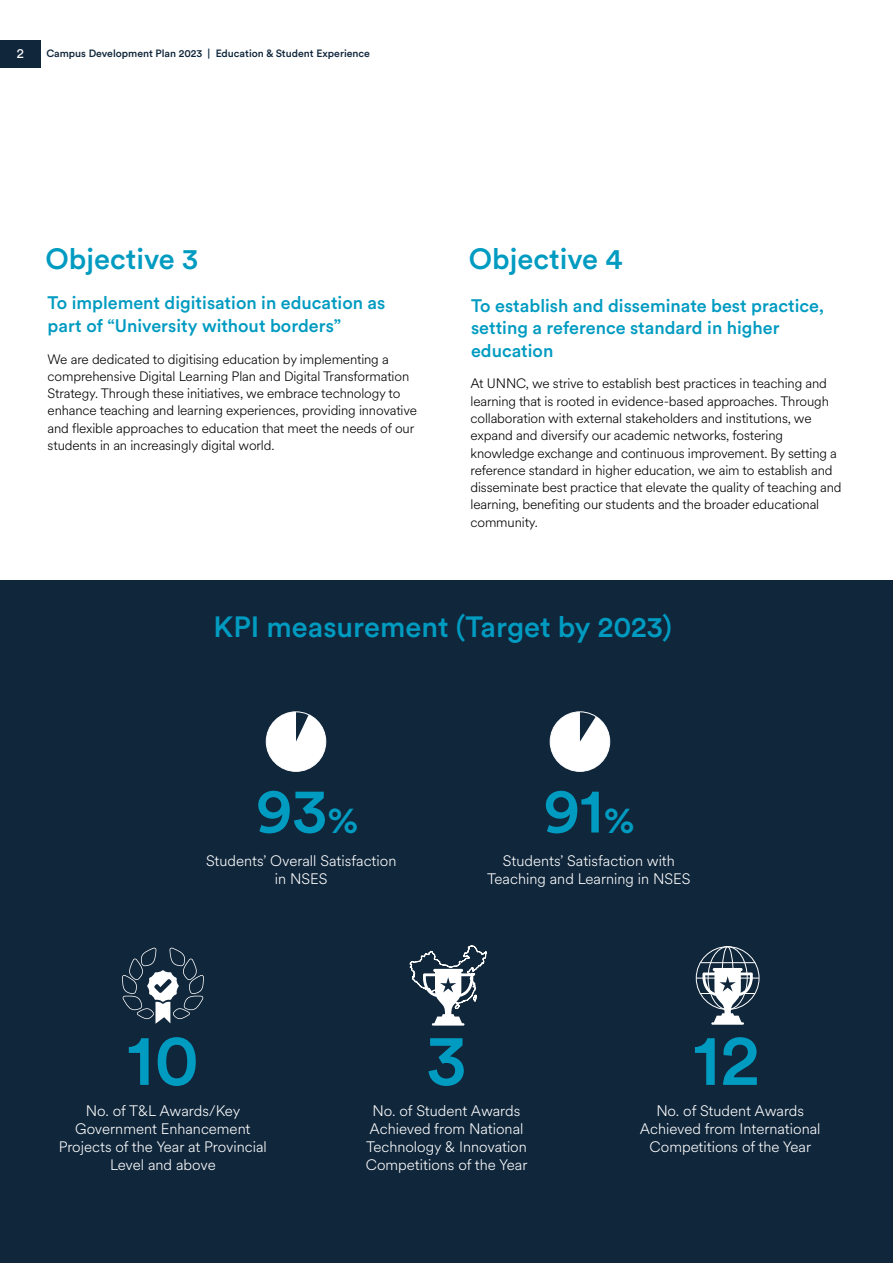
<style>
.page{position:relative;width:893px;height:1263px;background:#fff}
.page>*{position:absolute;margin:0;border:0;box-sizing:border-box;transform-origin:0 0}
.t1{font:500 72px "Circular Std";color:#009bc1}
.t2{font:500 63px "Circular Std";color:#009bc1}
.t3{font:500 29.1px "Circular Std";color:#009bc1}
.t4{font:500 18px/22.5px "Circular Std";color:#009bc1}
.t5{font:300 15px/18px "Circular Spotify Text";color:#fff;text-align:center}
.t6{font:300 13.5px/17.2px "Circular Spotify Text";letter-spacing:-.01em;color:#000}
.t7{font:13.5px "Circular Std";color:#fff}
.t8{font:500 10.5px "Circular Std";color:#10263b}
.s1{font-size:37.5px}
</style>
<div class="page">
<div style="left:0;top:40px;width:41px;height:27px;background:#10263b"></div>
<div style="left:0;top:580px;width:893px;height:683px;background:#10263b"></div>
<svg style="left:122px;top:948px;width:82px;height:76px"></svg>
<svg style="left:410px;top:945px;width:77px;height:80px"></svg>
<div style="left:722px;top:946px;width:12px;height:64px;border:1px solid #fff;border-radius:50%"></div>
<hr style="left:696px;top:978px;width:63px;height:1px;background:#fff">
<hr style="left:700px;top:962px;width:55px;height:1px;background:#fff">
<hr style="left:700px;top:993px;width:55px;height:1px;background:#fff">
<svg style="left:702px;top:968px;width:51px;height:57px"></svg>
<svg style="left:266px;top:712px;width:60px;height:59px"></svg>
<svg style="left:550px;top:712px;width:60px;height:59px"></svg>
<p class="t7" style="left:17px;top:45px;width:9px">2</p>
<p class="t8" style="left:46px;top:47px;width:325px">Campus Development Plan 2023 | Education &amp; Student Experience</p>
<h3 class="t3" style="left:45px;top:241px;width:154px">Objective 3</h3>
<h3 class="t4" style="left:48px;top:291px;width:339px">To implement digitisation in education as part of “University without borders”</h3>
<p class="t6" style="left:48px;top:351px;width:371px">We are dedicated to digitising education by implementing a comprehensive Digital Learning Plan and Digital Transformation Strategy. Through these initiatives, we embrace technology to enhance teaching and learning experiences, providing innovative and flexible approaches to education that meet the needs of our students in an increasingly digital world.</p>
<h3 class="t3" style="left:469px;top:241px;width:155px">Objective 4</h3>
<h3 class="t4" style="left:471px;top:294px;width:355px">To establish and disseminate best practice, setting a reference standard in higher education</h3>
<p class="t6" style="left:470px;top:375px;width:373px">At UNNC, we strive to establish best practices in teaching and learning that is rooted in evidence-based approaches. Through collaboration with external stakeholders and institutions, we expand and diversify our academic networks, fostering knowledge exchange and continuous improvement. By setting a reference standard in higher education, we aim to establish and disseminate best practice that elevate the quality of teaching and learning, benefiting our students and the broader educational community.</p>
<h3 class="t3" style="left:214px;top:608px;width:460px">KPI measurement (Target by 2023)</h3>
<h2 class="t2" style="left:256px;top:771px;width:104px">93<span class="s1">%</span></h2>
<h2 class="t2" style="left:543px;top:771px;width:93px">91<span class="s1">%</span></h2>
<p class="t5" style="left:206px;top:852px;width:192px">Students’ Overall Satisfaction in NSES</p>
<p class="t5" style="left:487px;top:852px;width:205px">Students’ Satisfaction with<br>Teaching and Learning in NSES</p>
<h1 class="t1" style="left:127px;top:1014px;width:74px">10</h1>
<p class="t5" style="left:59px;top:1102px;width:210px">No. of T&amp;L Awards/Key<br>Government Enhancement<br>Projects of the Year at Provincial<br>Level and above</p>
<h1 class="t1" style="left:427px;top:1014px;width:41px">3</h1>
<p class="t5" style="left:366px;top:1102px;width:163px">No. of Student Awards<br>Achieved from National<br>Technology &amp; Innovation<br>Competitions of the Year</p>
<h1 class="t1" style="left:693px;top:1014px;width:68px">12</h1>
<p class="t5" style="left:640px;top:1102px;width:182px">No. of Student Awards<br>Achieved from International<br>Competitions of the Year</p>
</div>
